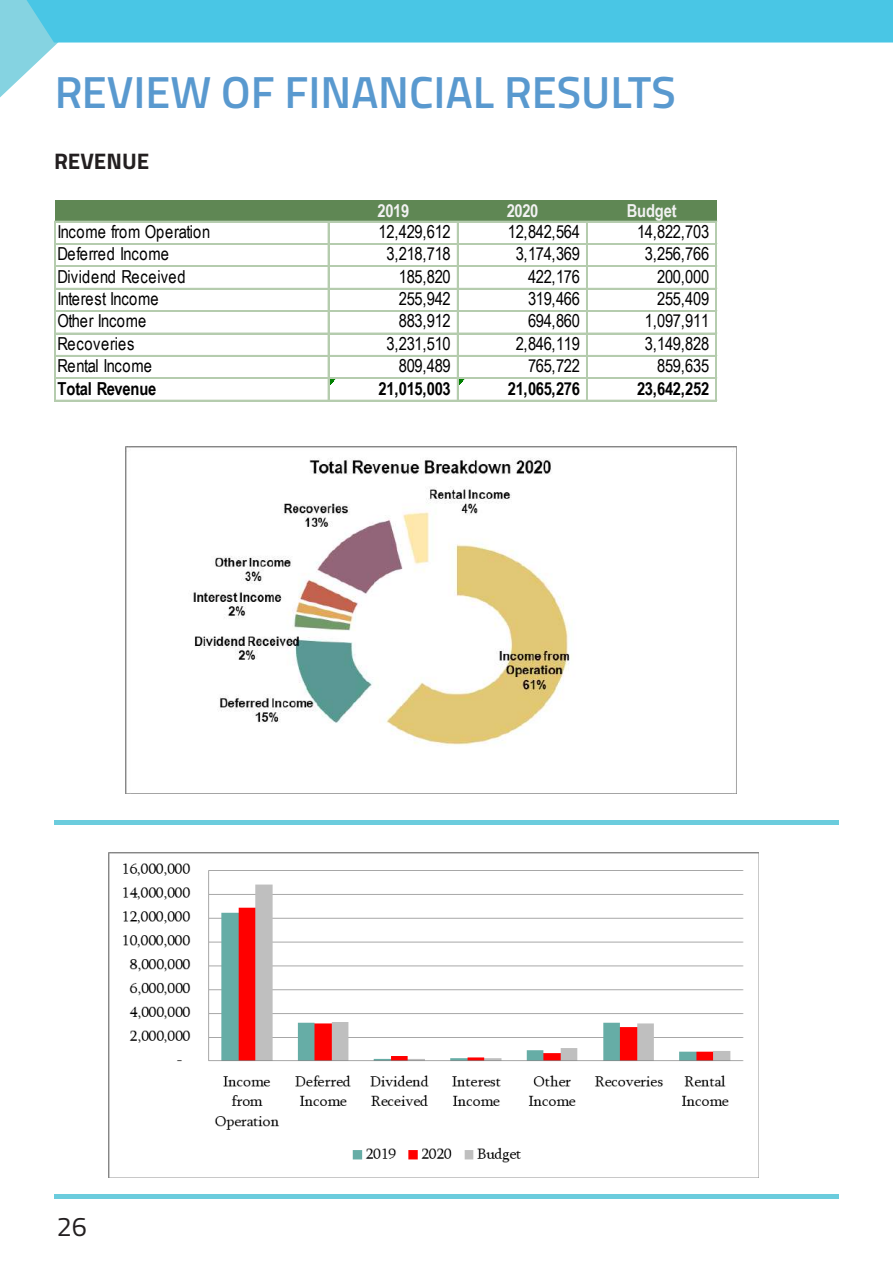
<style>
.page{position:relative;width:893px;height:1263px;background:#fff}
.page>*{position:absolute;margin:0;border:0;box-sizing:border-box;transform-origin:0 0}
.t1{font:600 45px "Titillium";color:#3080c3}
.t2{font:27px "Titillium";color:#231f20}
.t3{font:700 22.5px "Titillium";color:#231f20}
.t4{font:17.85px "Arial Narrow";letter-spacing:-.02em;color:#000}
.t5{font:700 17.85px "Arial Narrow";letter-spacing:-.02em;color:#000}
.t6{font:17.85px "Arial Narrow";letter-spacing:.025em;color:#000}
.t7{font:700 17.85px "Arial Narrow";letter-spacing:-.02em;color:#f2f2f2}
</style>
<div class="page">
<svg style="left:0;top:0;width:893px;height:97px"></svg>
<div style="left:55px;top:200px;width:662px;height:22px;background:#5f8754"></div>
<svg style="left:329px;top:379px;width:6px;height:5px"></svg>
<svg style="left:458px;top:379px;width:6px;height:5px"></svg>
<hr style="left:54px;top:221px;width:1px;height:180px;background:#b5ccae">
<hr style="left:328px;top:222px;width:1px;height:179px;background:#b5ccae">
<hr style="left:457px;top:222px;width:1px;height:179px;background:#b5ccae">
<hr style="left:586px;top:222px;width:2px;height:179px;background:#b5ccae">
<hr style="left:715px;top:222px;width:1px;height:179px;background:#b5ccae">
<hr style="left:716px;top:222px;width:1px;height:179px;background:#b5ccae">
<hr style="left:55px;top:221px;width:662px;height:1px;background:#b5ccae">
<hr style="left:55px;top:243px;width:662px;height:1px;background:#b5ccae">
<hr style="left:55px;top:244px;width:662px;height:1px;background:#b5ccae">
<hr style="left:55px;top:266px;width:662px;height:1px;background:#b5ccae">
<hr style="left:55px;top:288px;width:662px;height:1px;background:#b5ccae">
<hr style="left:55px;top:310px;width:662px;height:1px;background:#b5ccae">
<hr style="left:55px;top:311px;width:662px;height:1px;background:#b5ccae">
<hr style="left:55px;top:333px;width:662px;height:1px;background:#b5ccae">
<hr style="left:55px;top:355px;width:662px;height:1px;background:#b5ccae">
<hr style="left:55px;top:377px;width:662px;height:1px;background:#b5ccae">
<hr style="left:55px;top:378px;width:662px;height:1px;background:#b5ccae">
<hr style="left:55px;top:400px;width:662px;height:1px;background:#b5ccae">
<img style="left:126px;top:447px;width:610px;height:346px">
<hr style="left:54px;top:821px;width:785px;height:4px;background:#6bccdd">
<img style="left:109px;top:853px;width:649px;height:325px">
<hr style="left:54px;top:1194px;width:785px;height:4px;background:#6bccdd">
<h1 class="t1" style="left:54px;top:58px;width:624px">REVIEW OF FINANCIAL RESULTS</h1>
<p class="t3" style="left:54px;top:144px;width:97px">REVENUE</p>
<p class="t7" style="left:378px;top:197px;width:33px">2019</p>
<p class="t7" style="left:507px;top:197px;width:33px">2020</p>
<p class="t7" style="left:627px;top:197px;width:51px">Budget</p>
<p class="t4" style="left:57px;top:219px;width:155px">Income from Operation</p>
<p class="t4" style="left:379px;top:219px;width:74px">12,429,612</p>
<p class="t4" style="left:508px;top:219px;width:74px">12,842,564</p>
<p class="t4" style="left:637px;top:219px;width:74px">14,822,703</p>
<p class="t4" style="left:57px;top:241px;width:113px">Deferred Income</p>
<p class="t4" style="left:386px;top:241px;width:66px">3,218,718</p>
<p class="t4" style="left:516px;top:241px;width:66px">3,174,369</p>
<p class="t4" style="left:645px;top:241px;width:66px">3,256,766</p>
<p class="t6" style="left:57px;top:263px;width:130px">Dividend Received</p>
<p class="t4" style="left:399px;top:263px;width:53px">185,820</p>
<p class="t4" style="left:528px;top:263px;width:53px">422,176</p>
<p class="t4" style="left:657px;top:263px;width:53px">200,000</p>
<p class="t4" style="left:57px;top:286px;width:103px">Interest Income</p>
<p class="t4" style="left:399px;top:286px;width:53px">255,942</p>
<p class="t4" style="left:528px;top:286px;width:53px">319,466</p>
<p class="t4" style="left:657px;top:286px;width:53px">255,409</p>
<p class="t4" style="left:57px;top:308px;width:91px">Other Income</p>
<p class="t4" style="left:399px;top:308px;width:53px">883,912</p>
<p class="t4" style="left:528px;top:308px;width:53px">694,860</p>
<p class="t4" style="left:645px;top:308px;width:66px">1,097,911</p>
<p class="t6" style="left:57px;top:330px;width:79px">Recoveries</p>
<p class="t4" style="left:386px;top:330px;width:66px">3,231,510</p>
<p class="t4" style="left:516px;top:330px;width:66px">2,846,119</p>
<p class="t4" style="left:645px;top:330px;width:66px">3,149,828</p>
<p class="t4" style="left:57px;top:353px;width:96px">Rental Income</p>
<p class="t4" style="left:399px;top:353px;width:53px">809,489</p>
<p class="t4" style="left:528px;top:353px;width:53px">765,722</p>
<p class="t4" style="left:657px;top:353px;width:53px">859,635</p>
<p class="t5" style="left:57px;top:375px;width:101px">Total Revenue</p>
<p class="t5" style="left:379px;top:375px;width:74px">21,015,003</p>
<p class="t5" style="left:508px;top:375px;width:74px">21,065,276</p>
<p class="t5" style="left:637px;top:375px;width:74px">23,642,252</p>
<h2 class="t2" style="left:57px;top:1206px;width:32px">26</h2>
</div>
